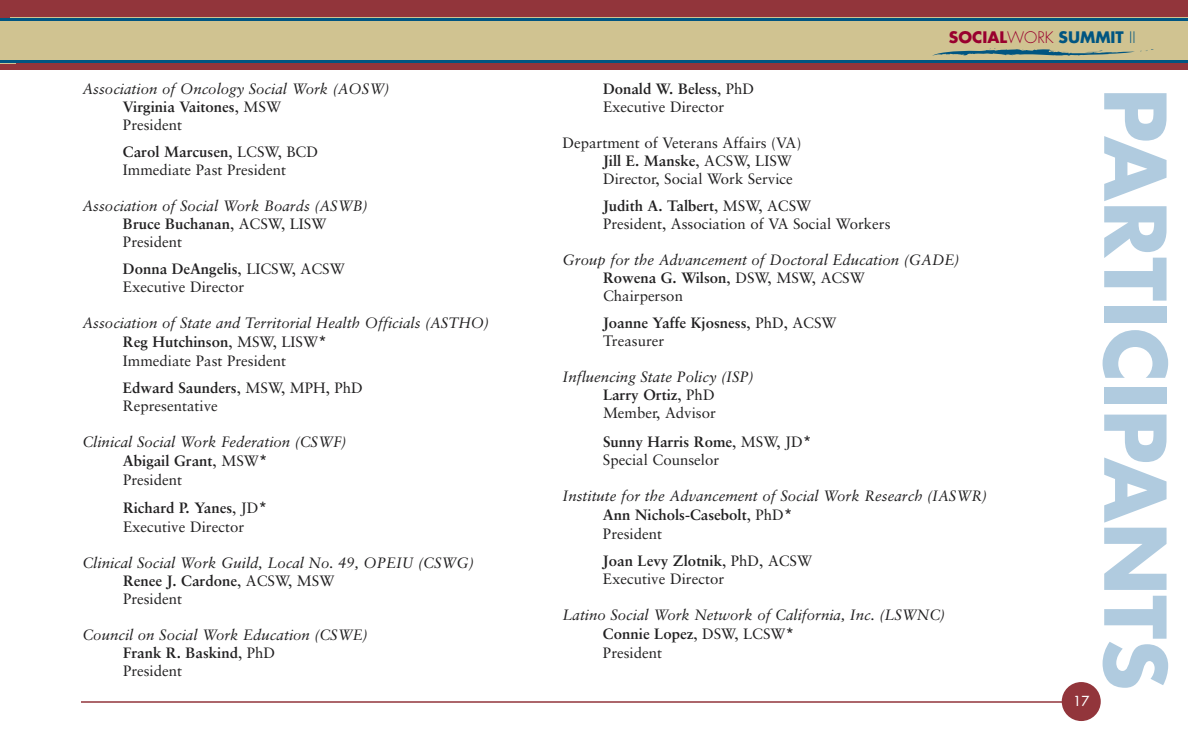
<style>
.page{position:relative;width:1188px;height:756px;background:#fff}
.page>*{position:absolute;margin:0;border:0;box-sizing:border-box;transform-origin:0 0}
.t1{font:700 82.65px "Futura";color:#b0cbdf}
.t2{font:700 15.45px "Futura";color:#99002e}
.t3{font:italic 15px/18px "Sabon";color:#201f20}
.t4{font:15px/18px "Sabon";color:#201f20}
.t5{font:700 15px/18px "Sabon";color:#201f20}
.t6{font:13.5px "Futura";color:#fff}
.s1{font-weight:700;font-style:normal}
.s2{font-style:normal}
.s3{font-weight:700}
.s4{font-family:"Futura";font-style:normal}
.s5{font-family:"Futura"}
.s6{font-weight:300}
.s7{color:#005581}
.s8{font-weight:300;color:#005581}
.s9{font-weight:400}
</style>
<div class="page">
<div style="left:0;top:0;width:1188px;height:69px;background:#92353b"></div>
<div style="left:0;top:18px;width:1188px;height:45px;background:#d0c391"></div>
<hr style="left:0;top:18px;width:1188px;height:3px;background:#005581">
<hr style="left:0;top:60px;width:1188px;height:3px;background:#005581">
<hr style="left:81px;top:701px;width:999px;height:2px;background:#92353b">
<div style="left:1062px;top:682px;width:39px;height:39px;background:#92353b;border-radius:50%"></div>
<svg style="left:932px;top:48px;width:221px;height:8px"></svg>
<div style="left:0;top:18px;width:15px;height:45px;background:#d0c391"></div>
<hr style="left:0;top:18px;width:15px;height:3px;background:#005581">
<svg style="left:0;top:61px;width:15px;height:2px"></svg>
<p class="t3" style="left:123px;top:81px;width:268px;text-indent:-40px">Association of Oncology Social Work (AOSW)<br><span class="s1">Virginia Vaitones</span><span class="s2">, MSW<br>President</span></p>
<p class="t4" style="left:123px;top:144px;width:197px"><span class="s3">Carol Marcusen</span>, LCSW, BCD<br>Immediate Past President</p>
<p class="t3" style="left:123px;top:198px;width:246px;text-indent:-41px">Association of Social Work Boards (ASWB)<br><span class="s1">Bruce Buchanan</span><span class="s2">, ACSW, LISW<br>President</span></p>
<p class="t4" style="left:123px;top:261px;width:223px"><span class="s3">Donna DeAngelis</span>, LICSW, ACSW<br>Executive Director</p>
<p class="t3" style="left:123px;top:315px;width:368px;line-height:18.9px;text-indent:-41px">Association of State and Territorial Health Officials (ASTHO)<br><span class="s1">Reg Hutchinson</span><span class="s2">, MSW, LISW</span><span class="s4">*<br></span><span class="s2">Immediate Past President</span></p>
<p class="t4" style="left:123px;top:380px;width:241px"><span class="s3">Edward Saunders</span>, MSW, MPH, PhD<br>Representative</p>
<p class="t3" style="left:123px;top:434px;width:225px;line-height:18.9px;text-indent:-40px">Clinical Social Work Federation (CSWF)<br><span class="s1">Abigail Grant</span><span class="s2">, MSW</span><span class="s4">*<br></span><span class="s2">President</span></p>
<p class="t4" style="left:123px;top:500px;width:146px;line-height:18.8px"><span class="s3">Richard P. Yanes</span>, JD<span class="s5">*<br></span>Executive Director</p>
<p class="t3" style="left:123px;top:555px;width:353px;text-indent:-40px">Clinical Social Work Guild, Local No. 49, OPEIU (CSWG)<br><span class="s1">Renee J. Cardone</span><span class="s2">, ACSW, MSW<br>President</span></p>
<p class="t3" style="left:123px;top:627px;width:246px;text-indent:-40px">Council on Social Work Education (CSWE)<br><span class="s1">Frank R. Baskind</span><span class="s2">, PhD<br>President</span></p>
<p class="t2" style="left:949px;top:30px;width:188px">SOCIAL<span class="s6">WORK</span> <span class="s7">SUMMIT</span> <span class="s8">II</span></p>
<p class="t4" style="left:603px;top:81px;width:153px"><span class="s3">Donald W. Beless</span>, PhD<br>Executive Director</p>
<p class="t4" style="left:603px;top:135px;width:200px;text-indent:-40px">Department of Veterans Affairs (VA)<br><span class="s3">Jill E. Manske</span>, ACSW, LISW<br>Director, Social Work Service</p>
<p class="t4" style="left:603px;top:198px;width:289px"><span class="s3">Judith A. Talbert</span>, MSW, ACSW<br>President, Association of VA Social Workers</p>
<p class="t3" style="left:603px;top:252px;width:358px;text-indent:-40px">Group for the Advancement of Doctoral Education (GADE)<br><span class="s1">Rowena G. Wilson</span><span class="s2">, DSW, MSW, ACSW<br>Chairperson</span></p>
<p class="t5" style="left:603px;top:315px;width:235px">Joanne Yaffe Kjosness<span class="s9">, PhD, ACSW<br>Treasurer</span></p>
<p class="t3" style="left:563px;top:369px;width:193px;text-align:center">Influencing State Policy (ISP)<br><span class="s1">Larry Ortiz</span><span class="s2">, PhD<br>Member, Advisor</span></p>
<p class="t4" style="left:603px;top:433px;width:210px;line-height:18.8px"><span class="s3">Sunny Harris Rome</span>, MSW, JD<span class="s5">*<br></span>Special Counselor</p>
<p class="t3" style="left:603px;top:488px;width:386px;line-height:18.9px;text-indent:-41px">Institute for the Advancement of Social Work Research (IASWR)<br><span class="s1">Ann Nichols-Casebolt</span><span class="s2">, PhD</span><span class="s4">*<br></span><span class="s2">President</span></p>
<p class="t4" style="left:603px;top:553px;width:211px"><span class="s3">Joan Levy Zlotnik</span>, PhD, ACSW<br>Executive Director</p>
<p class="t3" style="left:603px;top:607px;width:344px;line-height:18.9px;text-indent:-41px">Latino Social Work Network of California, Inc. (LSWNC)<br><span class="s1">Connie Lopez</span><span class="s2">, DSW, LCSW</span><span class="s4">*<br></span><span class="s2">President</span></p>
<p class="t6" style="left:1074px;top:694px;width:17px">17</p>
<h1 class="t1" style="left:1173px;top:88px;width:604px;rotate:90deg">PARTICIPANTS</h1>
</div>
